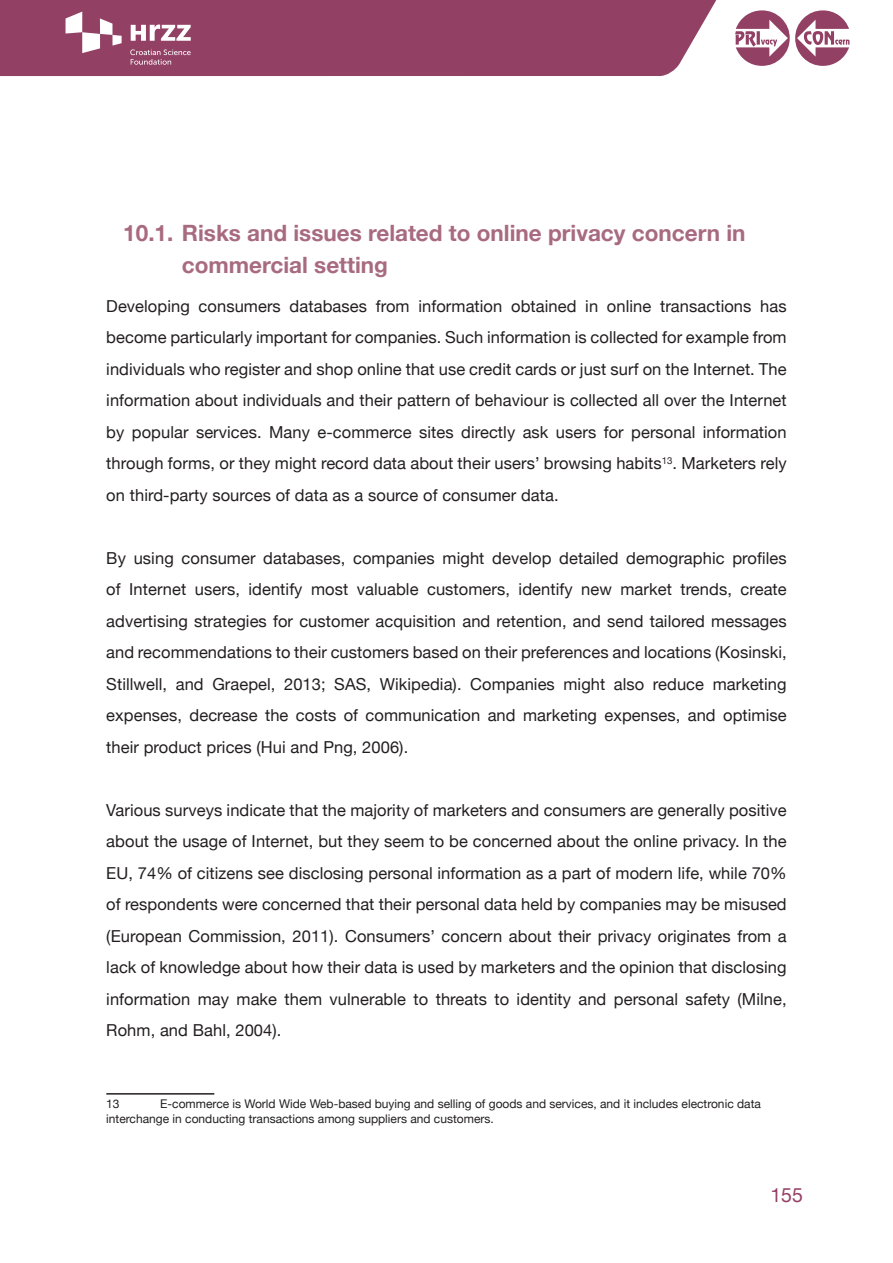
<style>
.page{position:relative;width:893px;height:1263px;background:#fff}
.page>*{position:absolute;margin:0;border:0;box-sizing:border-box;transform-origin:0 0}
.t1{font:700 22.5px/31.5px "Helvetica Neue";color:#a86a80}
.t2{font:19.5px "Helvetica Neue";color:#934065}
.t3{font:16.5px/31.5px "Helvetica Neue";letter-spacing:.005em;color:#231f20;text-align:justify}
.t4{font:12px/14.4px "Helvetica Neue";color:#231f20}
</style>
<div class="page">
<div style="left:0;top:0;width:717px;height:76px;background:#934065"></div>
<svg style="left:130px;top:49px;width:61px;height:16px"></svg>
<svg style="left:66px;top:12px;width:56px;height:41px"></svg>
<svg style="left:131px;top:25px;width:60px;height:16px"></svg>
<svg style="left:735px;top:10px;width:114px;height:56px"></svg>
<hr style="left:106px;top:1093px;width:108px;height:1px;background:#231f20">
<h1 class="t1" style="left:182px;top:218px;width:565px;text-indent:-59px">10.1. Risks and issues related to online privacy concern in commercial setting</h1>
<p class="t3" style="left:106px;top:291px;width:682px">Developing consumers databases from information obtained in online transactions has become particularly important for companies. Such information is collected for example from individuals who register and shop online that use credit cards or just surf on the Internet. The information about individuals and their pattern of behaviour is collected all over the Internet by popular services. Many e-commerce sites directly ask users for personal information through forms, or they might record data about their users’ browsing habits<sup>13</sup>. Marketers rely on third-party sources of data as a source of consumer data.</p>
<p class="t3" style="left:106px;top:543px;width:682px">By using consumer databases, companies might develop detailed demographic profiles of Internet users, identify most valuable customers, identify new market trends, create advertising strategies for customer acquisition and retention, and send tailored messages and recommendations to their customers based on their preferences and locations (Kosinski, Stillwell, and Graepel, 2013; SAS, Wikipedia). Companies might also reduce marketing expenses, decrease the costs of communication and marketing expenses, and optimise their product prices (Hui and Png, 2006).</p>
<p class="t3" style="left:106px;top:795px;width:682px">Various surveys indicate that the majority of marketers and consumers are generally positive about the usage of Internet, but they seem to be concerned about the online privacy. In the EU, 74% of citizens see disclosing personal information as a part of modern life, while 70% of respondents were concerned that their personal data held by companies may be misused (European Commission, 2011). Consumers’ concern about their privacy originates from a lack of knowledge about how their data is used by marketers and the opinion that disclosing information may make them vulnerable to threats to identity and personal safety (Milne, Rohm, and Bahl, 2004).</p>
<p class="t4" style="left:106px;top:1097px;width:656px;text-indent:54px">E-commerce is World Wide Web-based buying and selling of goods and services, and it includes electronic data interchange in conducting transactions among suppliers and customers.</p>
<p class="t4" style="left:106px;top:1097px;width:15px">13</p>
<p class="t2" style="left:770px;top:1181px;width:34px">155</p>
</div>
